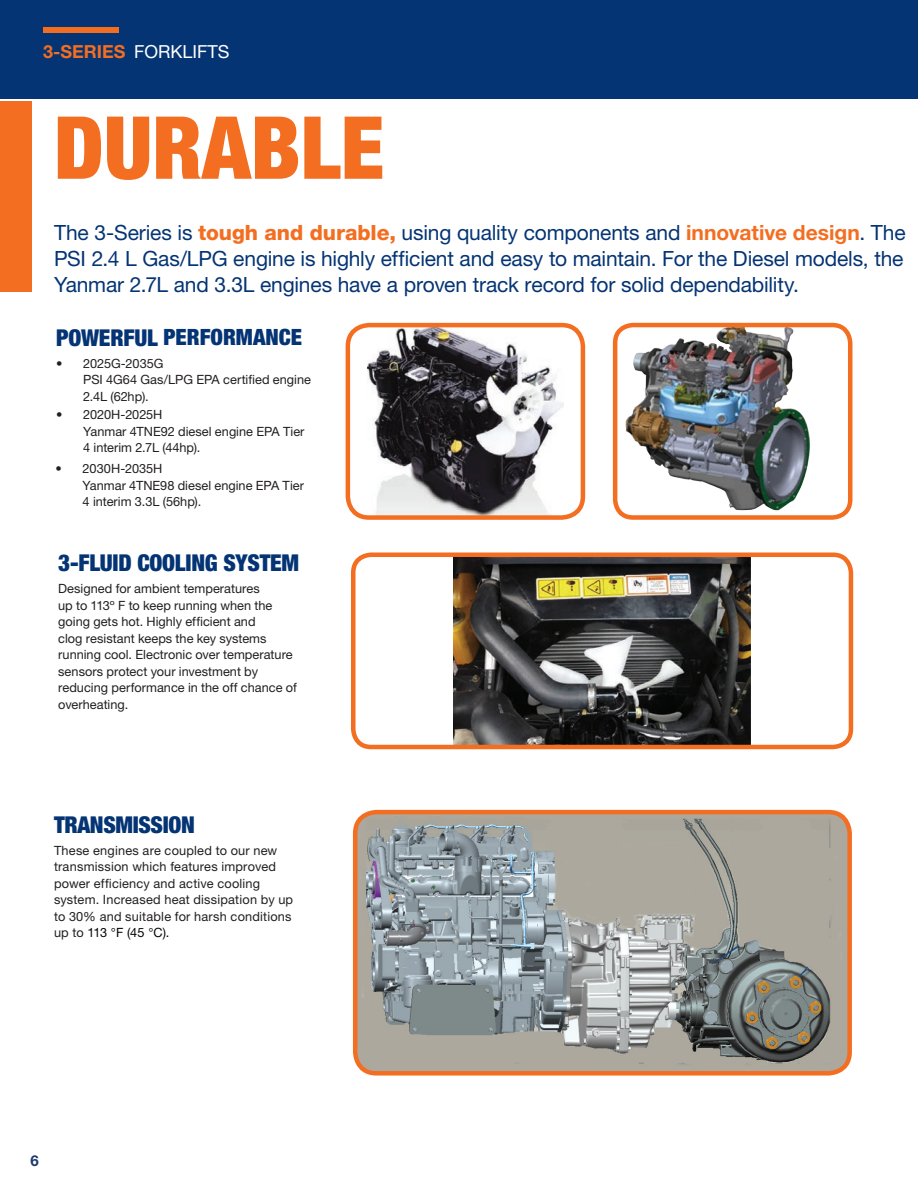
<style>
.page{position:relative;width:918px;height:1188px;background:#fff}
.page>*{position:absolute;margin:0;border:0;box-sizing:border-box;transform-origin:0 0}
.t1{font:900 condensed 87px "Helvetica Neue LT Pro";color:#f36e21}
.t2{font:900 condensed 23.25px "Helvetica Neue LT Pro";letter-spacing:-.01em;color:#053474}
.t3{font:900 condensed 22.5px "Helvetica Neue LT Pro";color:#053474}
.t4{font:21px/26.2px "Helvetica Neue LT Pro";letter-spacing:-.01em;color:#053474;text-align:justify}
.t5{font:18px "Helvetica Neue LT Pro";color:#fff}
.t6{font:700 15px "Helvetica Neue LT Pro";color:#1f396f}
.t7{font:12.75px/16.5px "Helvetica Neue LT Pro";letter-spacing:.005em;color:#231f20}
.s1{font-weight:700;color:#f36e21}
.s2{font-weight:800;color:#f36e21}
.s3{font-size:23.25px}
.s4{color:#050606}
</style>
<div class="page">
<img style="left:367px;top:328px;width:197px;height:187px">
<div style="left:346px;top:323px;width:239px;height:197px;border:4px solid #f36e21;border-radius:21px"></div>
<img style="left:454px;top:558px;width:296px;height:186px">
<div style="left:351px;top:553px;width:502px;height:196px;border:4px solid #f36e21;border-radius:18px"></div>
<img style="left:626px;top:328px;width:184px;height:182px">
<div style="left:613px;top:323px;width:239px;height:197px;border:4px solid #f36e21;border-radius:18px"></div>
<div style="left:0;top:101px;width:31px;height:190px;background:#f36e21"></div>
<div style="left:0;top:0;width:918px;height:98px;background:#053474"></div>
<div style="left:43px;top:27px;width:76px;height:5px;background:#f36e21"></div>
<img style="left:356px;top:813px;width:491px;height:258px">
<div style="left:353px;top:810px;width:499px;height:266px;border:4px solid #f36e21;border-radius:21px"></div>
<h3 class="t5" style="left:43px;top:40px;width:188px"><span class="s1">3-SERIES</span> FORKLIFTS</h3>
<h1 class="t1" style="left:54px;top:96px;width:332px">DURABLE</h1>
<p class="t4" style="left:54px;top:219px;width:853px">The 3-Series is <span class="s2">tough and durable,</span> using quality components and <span class="s1">innovative design</span>. The PSI 2.4 L Gas/LPG engine is highly efficient and easy to maintain. For the Diesel models, the Yanmar 2.7L and 3.3L engines have a proven track record for solid dependability.</p>
<h3 class="t3" style="left:56px;top:324px;width:248px"><span class="s3">POWERFUL</span> PERFORMANCE</h3>
<p class="t7" style="left:83px;top:355px;width:229px;text-indent:-27px">• 2025G-2035G<br>PSI 4G64 Gas/LPG EPA certified engine<br>2.4L (62hp).</p>
<p class="t7" style="left:83px;top:406px;width:223px;text-indent:-27px">• 2020H-2025H<br>Yanmar 4TNE92 diesel engine EPA Tier<br>4 interim 2.7L (44hp).</p>
<p class="t7" style="left:83px;top:460px;width:223px;text-indent:-27px">• 2030H-2035H<br>Yanmar 4TNE98 diesel engine EPA Tier<br>4 interim 3.3L (56hp).</p>
<h2 class="t2" style="left:58px;top:549px;width:243px">3-FLUID COOLING SYSTEM</h2>
<p class="t7" style="left:58px;top:580px;width:240px">Designed for ambient temperatures<br>up to 113º F to keep running when the going gets hot. Highly efficient and<br>clog resistant keeps the key systems running cool. Electronic over temperature sensors protect your investment by reducing performance in the off chance of overheating.</p>
<h2 class="t2" style="left:54px;top:811px;width:142px">TRANSMISSION</h2>
<p class="t7" style="left:54px;top:842px;width:241px">These engines are coupled to our new transmission which features improved power efficiency and active cooling system. Increased heat dissipation by up to 30% and suitable for harsh conditions up to <span class="s4">113 °F (45 °C).</span></p>
<p class="t6" style="left:30px;top:1151px;width:10px">6</p>
</div>
